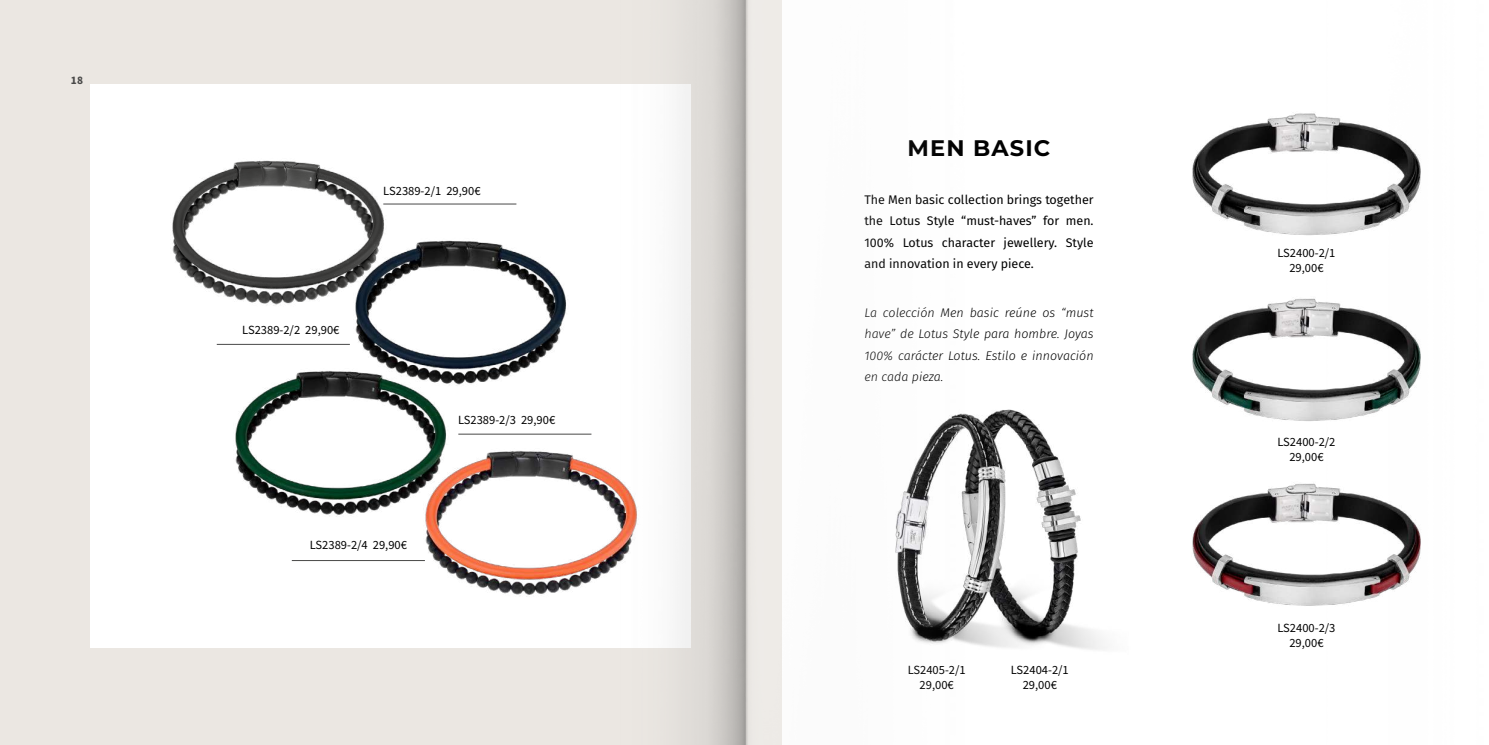
<style>
.page{position:relative;width:1489px;height:745px;background:#fff}
.page>*{position:absolute;margin:0;border:0;box-sizing:border-box;transform-origin:0 0}
.t1{font:700 22.5px "Montserrat";letter-spacing:.05em;color:#000}
.t2{font:12.5px/15px "Source Sans Pro";color:#000;text-align:center}
.t3{font:12.5px/21.2px "Fira Sans";color:#000;text-align:justify}
.t4{font:italic 300 12.5px/21.2px "Fira Sans";color:#000;text-align:justify}
.t5{font:700 11.25px "Source Sans Pro";color:#494948}
</style>
<div class="page">
<img style="left:0;top:0;width:1421px;height:744px">
<p class="t5" style="left:71px;top:72px;width:14px">18</p>
<p class="t2" style="left:383px;top:183px;width:99px">LS2389-2/1 29,90€</p>
<p class="t2" style="left:242px;top:322px;width:99px">LS2389-2/2 29,90€</p>
<p class="t2" style="left:458px;top:411px;width:99px">LS2389-2/3 29,90€</p>
<p class="t2" style="left:310px;top:537px;width:99px">LS2389-2/4 29,90€</p>
<h1 class="t1" style="left:907px;top:131px;width:144px">MEN BASIC</h1>
<p class="t3" style="left:864px;top:188px;width:231px">The Men basic collection brings together the Lotus Style “must-haves” for men.<br>100% Lotus character jewellery. Style and innovation in every piece.</p>
<p class="t4" style="left:864px;top:302px;width:231px">La colección Men basic reúne os “must have” de Lotus Style para hombre. Joyas 100% carácter Lotus. Estilo e innovación en cada pieza.</p>
<p class="t2" style="left:907px;top:662px;width:60px">LS2405-2/1<br>29,00€</p>
<p class="t2" style="left:1010px;top:662px;width:60px">LS2404-2/1<br>29,00€</p>
<p class="t2" style="left:1277px;top:245px;width:60px">LS2400-2/1<br>29,00€</p>
<p class="t2" style="left:1277px;top:433px;width:60px">LS2400-2/2<br>29,00€</p>
<p class="t2" style="left:1277px;top:619px;width:60px">LS2400-2/3<br>29,00€</p>
</div>
